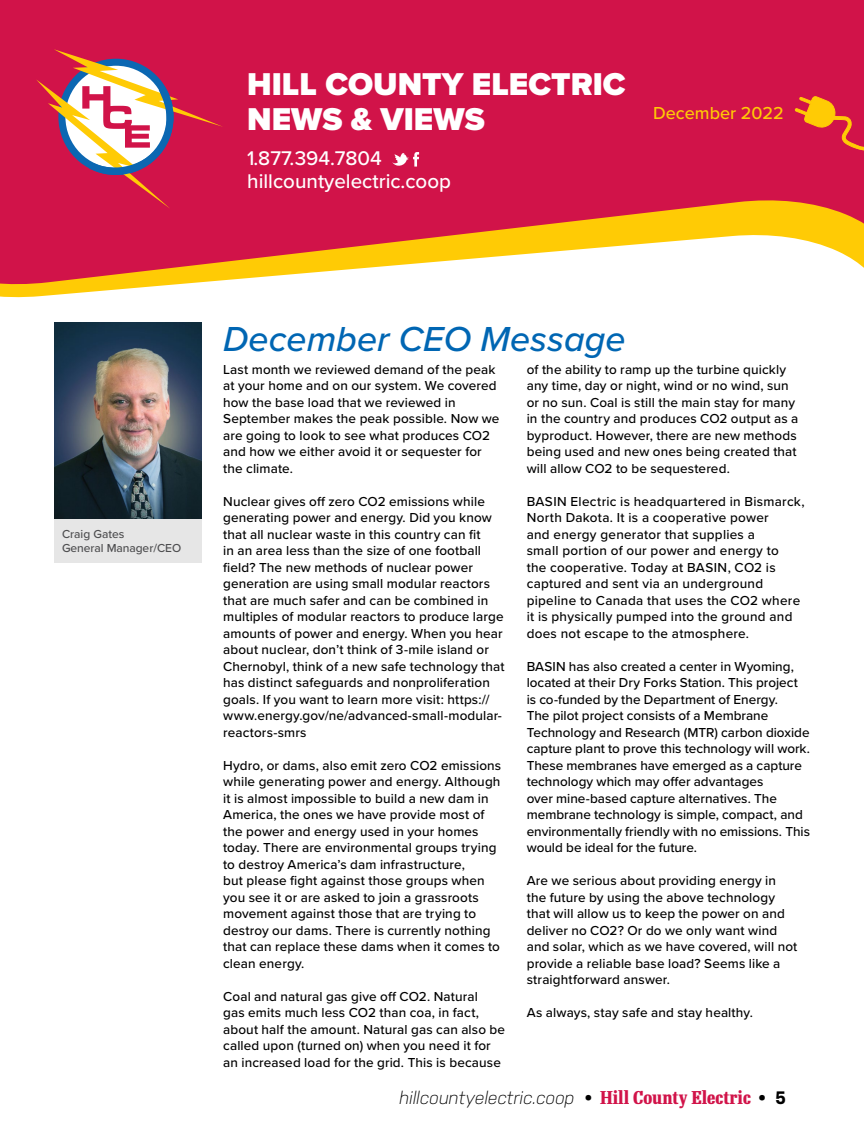
<style>
.page{position:relative;width:864px;height:1134px;background:#fff}
.page>*{position:absolute;margin:0;border:0;box-sizing:border-box;transform-origin:0 0}
.t1{font:italic 500 36px "Proxima Nova";color:#0066b3}
.t2{font:900 32.7px/34.5px "Proxima Nova";color:#fff}
.t3{font:500 20.55px/23.1px "Proxima Nova";color:#fff}
.t4{font:italic 300 18px "Nudista";color:#000}
.t5{font:500 18px "Proxima Nova";color:#ffcb05}
.t6{font:500 13.5px/16.5px "Proxima Nova";letter-spacing:.01em;color:#000}
.t7{font:500 12px/13.5px "Proxima Nova";color:#4d4d4f}
.s1{font-weight:700;font-style:normal}
.s2{font-family:"Re Public Cond";font-weight:700;font-style:normal;color:#d11349}
</style>
<div class="page">
<div style="left:0;top:0;width:864px;height:101px;background:#d11349"></div>
<svg style="left:0;top:101px;width:864px;height:197px;fill:#d11349"></svg>
<svg style="left:36px;top:49px;width:187px;height:160px"></svg>
<svg style="left:392px;top:152px;width:27px;height:16px"></svg>
<svg style="left:795px;top:96px;width:69px;height:56px"></svg>
<div style="left:54px;top:517px;width:148px;height:45px;background:#e6e6e6"></div>
<img style="left:54px;top:322px;width:148px;height:197px">
<h2 class="t2" style="left:247px;top:67px;width:380px">HILL COUNTY ELECTRIC<br>NEWS &amp; VIEWS</h2>
<h3 class="t3" style="left:247px;top:146px;width:205px">1.877.394.7804 hillcountyelectric.coop</h3>
<h3 class="t5" style="left:653px;top:100px;width:132px">December 2022</h3>
<p class="t7" style="left:62px;top:527px;width:121px">Craig Gates<br>General Manager/CEO</p>
<h1 class="t1" style="left:223px;top:312px;width:404px">December CEO Message</h1>
<p class="t6" style="left:223px;top:361px;width:278px">Last month we reviewed demand of the peak at your home and on our system. We covered how the base load that we reviewed in September makes the peak possible. Now we are going to look to see what produces CO2 and how we either avoid it or sequester for the climate.</p>
<p class="t6" style="left:223px;top:493px;width:283px">Nuclear gives off zero CO2 emissions while generating power and energy. Did you know that all nuclear waste in this country can fit<br>in an area less than the size of one football field? The new methods of nuclear power generation are using small modular reactors that are much safer and can be combined in multiples of modular reactors to produce large amounts of power and energy. When you hear about nuclear, don’t think of 3-mile island or Chernobyl, think of a new safe technology that has distinct safeguards and nonproliferation goals. If you want to learn more visit: https:// www.energy.gov/ne/advanced-small-modular&shy;reactors-smrs</p>
<p class="t6" style="left:223px;top:757px;width:280px">Hydro, or dams, also emit zero CO2 emissions while generating power and energy. Although it is almost impossible to build a new dam in America, the ones we have provide most of the power and energy used in your homes today. There are environmental groups trying to destroy America’s dam infrastructure,<br>but please fight against those groups when you see it or are asked to join a grassroots movement against those that are trying to destroy our dams. There is currently nothing that can replace these dams when it comes to clean energy.</p>
<p class="t6" style="left:223px;top:988px;width:283px">Coal and natural gas give off CO2. Natural<br>gas emits much less CO2 than coa, in fact, about half the amount. Natural gas can also be called upon (turned on) when you need it for an increased load for the grid. This is because</p>
<p class="t6" style="left:527px;top:361px;width:273px">of the ability to ramp up the turbine quickly any time, day or night, wind or no wind, sun or no sun. Coal is still the main stay for many in the country and produces CO2 output as a byproduct. However, there are new methods being used and new ones being created that will allow CO2 to be sequestered.</p>
<p class="t6" style="left:527px;top:492px;width:279px">BASIN Electric is headquartered in Bismarck, North Dakota. It is a cooperative power<br>and energy generator that supplies a<br>small portion of our power and energy to<br>the cooperative. Today at BASIN, CO2 is captured and sent via an underground pipeline to Canada that uses the CO2 where it is physically pumped into the ground and does not escape to the atmosphere.</p>
<p class="t6" style="left:527px;top:657px;width:285px">BASIN has also created a center in Wyoming, located at their Dry Forks Station. This project is co-funded by the Department of Energy.<br>The pilot project consists of a Membrane Technology and Research (MTR) carbon dioxide capture plant to prove this technology will work.<br>These membranes have emerged as a capture technology which may offer advantages<br>over mine-based capture alternatives. The membrane technology is simple, compact, and environmentally friendly with no emissions. This would be ideal for the future.</p>
<p class="t6" style="left:527px;top:872px;width:272px">Are we serious about providing energy in the future by using the above technology that will allow us to keep the power on and deliver no CO2? Or do we only want wind and solar, which as we have covered, will not provide a reliable base load? Seems like a straightforward answer.</p>
<p class="t6" style="left:527px;top:1004px;width:228px">As always, stay safe and stay healthy.</p>
<h3 class="t4" style="left:399px;top:1088px;width:388px">hillcountyelectric.coop <span class="s1">•</span> <span class="s2">Hill County Electric</span> <span class="s1">• 5</span></h3>
</div>
